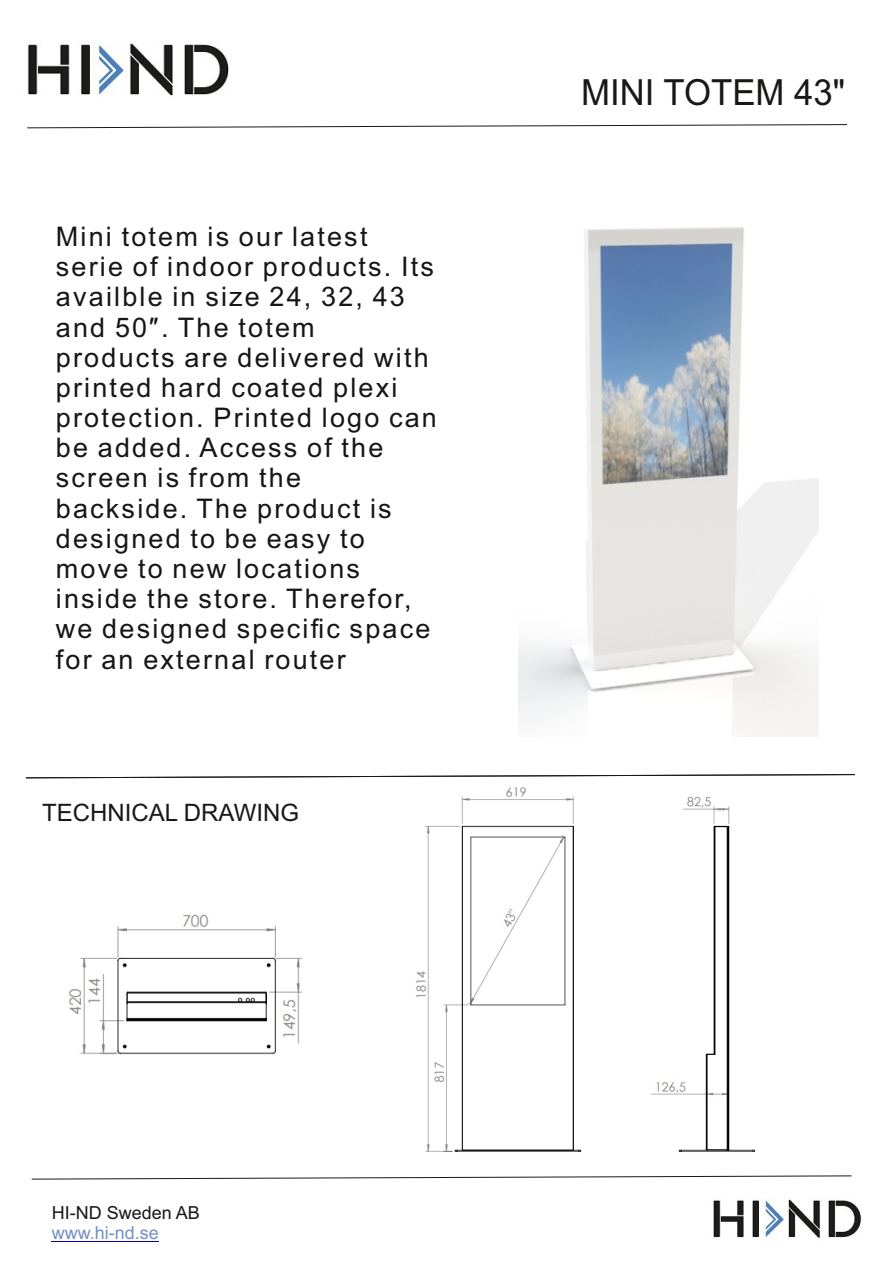
<style>
.page{position:relative;width:893px;height:1262px;background:#fff}
.page>*{position:absolute;margin:0;border:0;box-sizing:border-box;transform-origin:0 0}
.t1{font:36px "Arial";color:#1a1817}
.t2{font:27px/30.2px "Arial";letter-spacing:.08em;color:#151616}
.t3{font:24px "Arial";color:#1a1817}
.t4{font:18px "Arial";color:#1a1717}
.t5{font:18px "Arial";color:#738ec8}
</style>
<div class="page">
<img style="left:518px;top:227px;width:300px;height:509px">
<img style="left:416px;top:787px;width:340px;height:365px">
<img style="left:69px;top:914px;width:234px;height:141px">
<svg style="left:27px;top:124px;width:820px;height:5px"></svg>
<svg style="left:31px;top:1175px;width:821px;height:5px"></svg>
<svg style="left:25px;top:774px;width:830px;height:4px"></svg>
<hr style="left:52px;top:1240px;width:107px;height:1px;background:#0000c2">
<img style="left:713px;top:1199px;width:149px;height:39px">
<img style="left:28px;top:43px;width:201px;height:53px">
<p class="t2" style="left:56px;top:224px;width:382px">Mini totem is our latest serie of indoor products. Its availble in size 24, 32, 43 and 50″. The totem products are delivered with printed hard coated plexi protection. Printed logo can be added. Access of the screen is from the backside. The product is designed to be easy to move to new locations inside the store. Therefor, we designed specific space for an external router</p>
<p class="t3" style="left:42px;top:803px;width:258px">TECHNICAL DRAWING</p>
<h1 class="t1" style="left:581px;top:79px;width:266px">MINI TOTEM 43"</h1>
<p class="t4" style="left:52px;top:1205px;width:150px">HI-ND Sweden AB</p>
<p class="t5" style="left:52px;top:1226px;width:109px">www.hi-nd.se</p>
</div>
